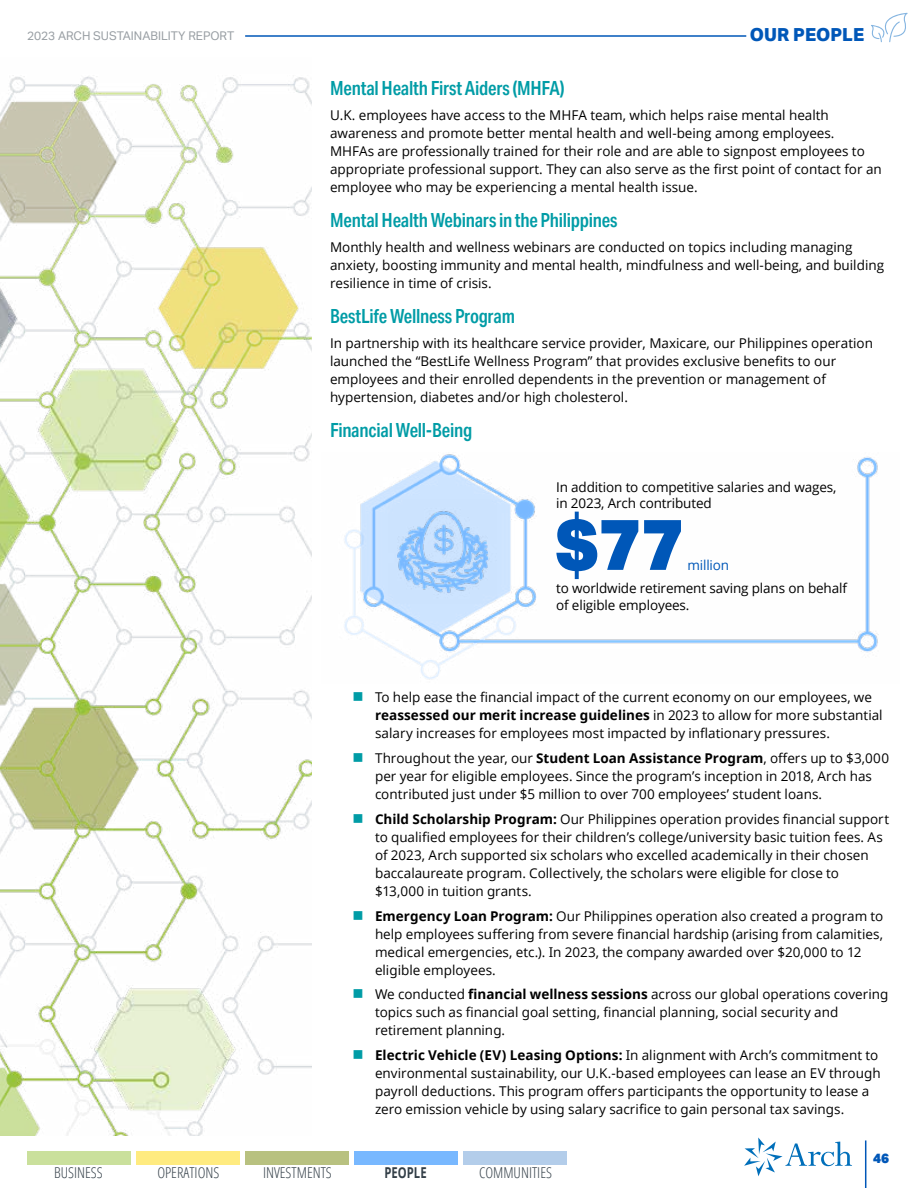
<style>
.page{position:relative;width:918px;height:1188px;background:#fff}
.page>*{position:absolute;margin:0;border:0;box-sizing:border-box;transform-origin:0 0}
.t1{font:900 72px "Aktiv Grotesk";color:#0057b8}
.t2{font:600 19.5px "Aktiv Grotesk Cd";letter-spacing:-.01em;color:#009ca6;scale:.95 1}
.t3{font:800 18px "Aktiv Grotesk";color:#0057b8}
.t4{font:300 condensed 15px "Open Sans";color:#333f48}
.t5{font:700 15px "Open Sans";color:#333f48;scale:.75 1}
.t6{font:13.5px/18px "Open Sans";color:#000}
.t7{font:13.5px "Open Sans";letter-spacing:-.01em;color:#0057b8}
.t8{font:900 13.5px "Aktiv Grotesk";color:#0057b8}
.t9{font:12px "Aktiv Grotesk";color:#999fa4}
.s1{font-weight:700}
</style>
<div class="page">
<svg style="left:744px;top:1137px;width:108px;height:39px"></svg>
<hr style="left:865px;top:1140px;width:1px;height:48px;background:#0057b8">
<hr style="left:245px;top:35px;width:501px;height:2px;background:#0057b8">
<svg style="left:871px;top:13px;width:37px;height:29px"></svg>
<div style="left:27px;top:1151px;width:104px;height:13px;background:#cae09c"></div>
<div style="left:136px;top:1151px;width:104px;height:13px;background:#ffeb80"></div>
<div style="left:245px;top:1151px;width:104px;height:13px;background:#b8c180"></div>
<div style="left:354px;top:1151px;width:104px;height:13px;background:#78b8ff"></div>
<div style="left:463px;top:1151px;width:104px;height:13px;background:#b3cdea"></div>
<img style="left:344px;top:454px;width:535px;height:226px">
<img style="left:388px;top:500px;width:108px;height:104px">
<img style="left:0;top:75px;width:312px;height:1060px">
<p class="t9" style="left:27px;top:29px;width:209px">2023 ARCH SUSTAINABILITY REPORT</p>
<h3 class="t3" style="left:750px;top:25px;width:116px">OUR PEOPLE</h3>
<h2 class="t2" style="left:330px;top:77px;width:249px">Mental Health First Aiders (MHFA)</h2>
<p class="t6" style="left:330px;top:105px;width:553px">U.K. employees have access to the MHFA team, which helps raise mental health awareness and promote better mental health and well-being among employees.<br>MHFAs are professionally trained for their role and are able to signpost employees to appropriate professional support. They can also serve as the first point of contact for an employee who may be experiencing a mental health issue.</p>
<h2 class="t2" style="left:330px;top:209px;width:304px">Mental Health Webinars in the Philippines</h2>
<p class="t6" style="left:330px;top:237px;width:556px">Monthly health and wellness webinars are conducted on topics including managing anxiety, boosting immunity and mental health, mindfulness and well-being, and building resilience in time of crisis.</p>
<h2 class="t2" style="left:330px;top:305px;width:196px">BestLife Wellness Program</h2>
<p class="t6" style="left:330px;top:333px;width:544px">In partnership with its healthcare service provider, Maxicare, our Philippines operation launched the “BestLife Wellness Program” that provides exclusive benefits to our employees and their enrolled dependents in the prevention or management of hypertension, diabetes and/or high cholesterol.</p>
<h2 class="t2" style="left:330px;top:419px;width:151px">Financial Well-Being</h2>
<p class="t6" style="left:556px;top:478px;width:282px;line-height:16.5px">In addition to competitive salaries and wages, in 2023, Arch contributed</p>
<h1 class="t1" style="left:556px;top:497px;width:129px">$77</h1>
<p class="t7" style="left:687px;top:556px;width:43px">million</p>
<p class="t6" style="left:556px;top:580px;width:292px;line-height:16.5px">to worldwide retirement saving plans on behalf of eligible employees.</p>
<p class="t6" style="left:375px;top:688px;width:509px">To help ease the financial impact of the current economy on our employees, we <span class="s1">reassessed our merit increase guidelines</span> in 2023 to allow for more substantial salary increases for employees most impacted by inflationary pressures.</p>
<p class="t6" style="left:375px;top:749px;width:516px">Throughout the year, our <span class="s1">Student Loan Assistance Program</span>, offers up to $3,000 per year for eligible employees. Since the program’s inception in 2018, Arch has contributed just under $5 million to over 700 employees’ student loans.</p>
<p class="t6" style="left:375px;top:810px;width:516px"><span class="s1">Child Scholarship Program:</span> Our Philippines operation provides financial support to qualified employees for their children’s college/university basic tuition fees. As of 2023, Arch supported six scholars who excelled academically in their chosen baccalaureate program. Collectively, the scholars were eligible for close to $13,000 in tuition grants.</p>
<p class="t6" style="left:375px;top:906px;width:510px"><span class="s1">Emergency Loan Program:</span> Our Philippines operation also created a program to help employees suffering from severe financial hardship (arising from calamities, medical emergencies, etc.). In 2023, the company awarded over $20,000 to 12 eligible employees.</p>
<p class="t6" style="left:375px;top:985px;width:515px">We conducted <span class="s1">financial wellness sessions</span> across our global operations covering topics such as financial goal setting, financial planning, social security and retirement planning.</p>
<p class="t6" style="left:375px;top:1046px;width:507px"><span class="s1">Electric Vehicle (EV) Leasing Options:</span> In alignment with Arch’s commitment to environmental sustainability, our U.K.-based employees can lease an EV through payroll deductions. This program offers participants the opportunity to lease a zero emission vehicle by using salary sacrifice to gain personal tax savings.</p>
<p class="t4" style="left:54px;top:1163px;width:50px">BUSINESS</p>
<p class="t4" style="left:157px;top:1163px;width:64px">OPERATIONS</p>
<p class="t4" style="left:263px;top:1163px;width:70px">INVESTMENTS</p>
<p class="t5" style="left:385px;top:1162px;width:58px">PEOPLE</p>
<p class="t4" style="left:479px;top:1163px;width:74px">COMMUNITIES</p>
<p class="t8" style="left:873px;top:1149px;width:17px">46</p>
</div>
